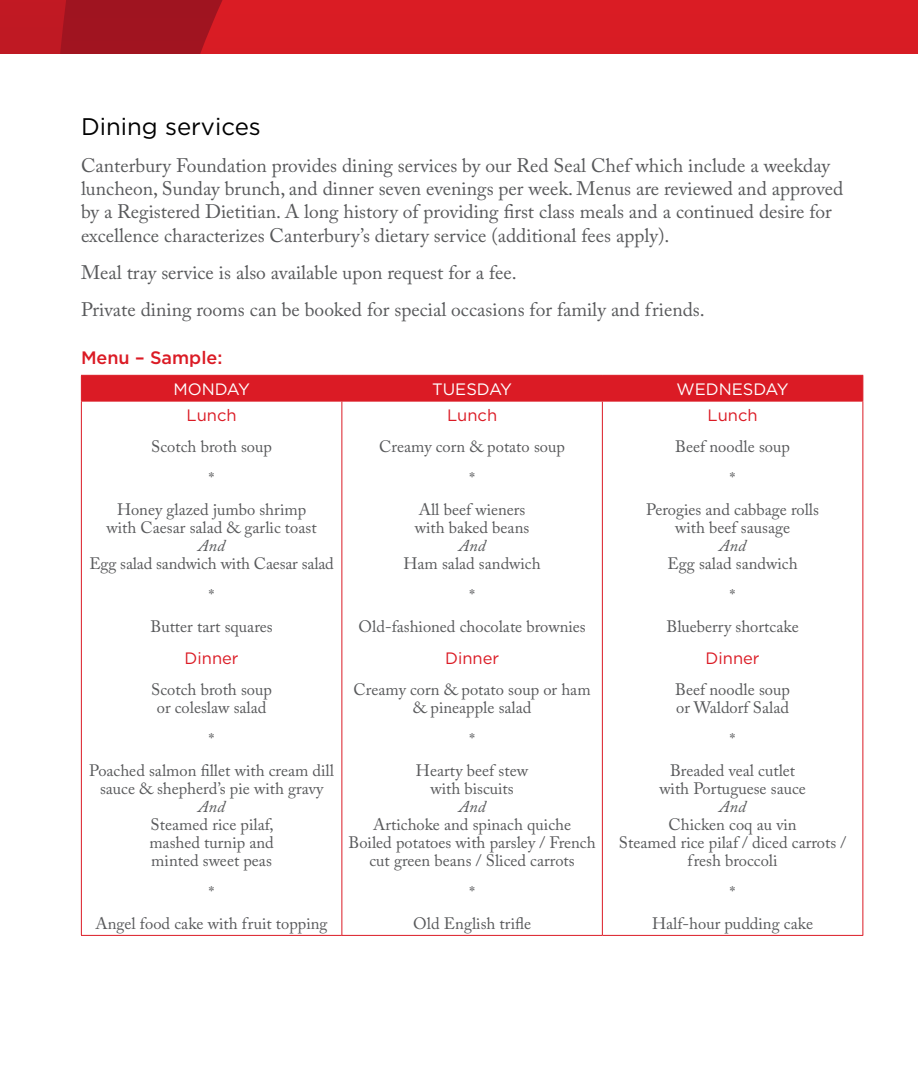
<style>
.page{position:relative;width:918px;height:1080px;background:#fff}
.page>*{position:absolute;margin:0;border:0;box-sizing:border-box;transform-origin:0 0}
.t1{font:24px "Gotham";color:#000}
.t2{font:19.5px/23.4px "Adobe Caslon Pro";color:#58595b}
.t3{font:500 18px "Gotham";color:#db1b25}
.t4{font:16.5px/31.5px "Adobe Caslon Pro";color:#58595b;text-align:center}
.t5{font:16.5px "Gotham";color:#db1b25}
.t6{font:16.5px "Gotham";color:#fff}
.t7{font:italic 16.5px "Adobe Caslon Pro";letter-spacing:.005em;color:#58595b}
</style>
<div class="page">
<svg style="left:0;top:0;width:918px;height:54px;background:#cd1a23"></svg>
<div style="left:81px;top:375px;width:782px;height:26px;background:#db1b25"></div>
<hr style="left:81px;top:401px;width:261px;height:1px;background:#db1b25">
<hr style="left:81px;top:401px;width:1px;height:534px;background:#db1b25">
<hr style="left:342px;top:401px;width:260px;height:1px;background:#db1b25">
<hr style="left:342px;top:401px;width:1px;height:534px;background:#db1b25">
<hr style="left:602px;top:401px;width:261px;height:1px;background:#db1b25">
<hr style="left:602px;top:401px;width:1px;height:534px;background:#db1b25">
<hr style="left:862px;top:401px;width:1px;height:534px;background:#db1b25">
<hr style="left:81px;top:935px;width:261px;height:1px;background:#db1b25">
<hr style="left:342px;top:935px;width:260px;height:1px;background:#db1b25">
<hr style="left:602px;top:935px;width:261px;height:1px;background:#db1b25">
<h1 class="t1" style="left:81px;top:113px;width:181px">Dining services</h1>
<p class="t2" style="left:81px;top:153px;width:764px">Canterbury Foundation provides dining services by our Red Seal Chef which include a weekday luncheon, Sunday brunch, and dinner seven evenings per week. Menus are reviewed and approved by a Registered Dietitian. A long history of providing first class meals and a continued desire for excellence characterizes Canterbury’s dietary service (additional fees apply).</p>
<p class="t2" style="left:81px;top:254px;width:625px;line-height:36.9px">Meal tray service is also available upon request for a fee.<br>Private dining rooms can be booked for special occasions for family and friends.</p>
<p class="t3" style="left:81px;top:348px;width:143px">Menu – Sample:</p>
<p class="t6" style="left:173px;top:380px;width:78px">MONDAY</p>
<p class="t6" style="left:432px;top:380px;width:82px">TUESDAY</p>
<p class="t6" style="left:677px;top:380px;width:114px">WEDNESDAY</p>
<p class="t5" style="left:187px;top:406px;width:52px">Lunch</p>
<p class="t4" style="left:117px;top:431px;width:191px">Scotch broth soup<br>*<br>Honey glazed jumbo shrimp</p>
<p class="t4" style="left:107px;top:512px;width:212px">with Caesar salad &amp; garlic toast</p>
<p class="t7" style="left:198px;top:536px;width:28px">And</p>
<p class="t4" style="left:89px;top:548px;width:246px">Egg salad sandwich with Caesar salad *<br>Butter tart squares</p>
<p class="t5" style="left:185px;top:649px;width:56px">Dinner</p>
<p class="t4" style="left:151px;top:681px;width:122px;line-height:18px">Scotch broth soup or coleslaw salad</p>
<p class="t4" style="left:89px;top:723px;width:247px">*<br>Poached salmon fillet with cream dill</p>
<p class="t4" style="left:100px;top:773px;width:225px">sauce &amp; shepherd’s pie with gravy</p>
<p class="t7" style="left:198px;top:797px;width:28px">And</p>
<p class="t4" style="left:149px;top:816px;width:126px;line-height:18px;text-align:justify">Steamed rice pilaf, mashed turnip and minted sweet peas</p>
<p class="t4" style="left:96px;top:876px;width:233px">*<br>Angel food cake with fruit topping</p>
<p class="t5" style="left:708px;top:406px;width:52px">Lunch</p>
<p class="t4" style="left:646px;top:431px;width:174px">Beef noodle soup<br>*<br>Perogies and cabbage rolls</p>
<p class="t4" style="left:675px;top:512px;width:116px">with beef sausage</p>
<p class="t7" style="left:719px;top:536px;width:28px">And</p>
<p class="t4" style="left:666px;top:548px;width:134px">Egg salad sandwich *<br>Blueberry shortcake</p>
<p class="t5" style="left:706px;top:649px;width:56px">Dinner</p>
<p class="t4" style="left:675px;top:681px;width:116px;line-height:18px;text-align:left">Beef noodle soup or Waldorf Salad</p>
<p class="t4" style="left:670px;top:723px;width:127px">*<br>Breaded veal cutlet</p>
<p class="t4" style="left:659px;top:773px;width:148px">with Portuguese sauce</p>
<p class="t7" style="left:719px;top:797px;width:28px">And</p>
<p class="t4" style="left:619px;top:816px;width:229px;line-height:18px">Chicken coq au vin<br>Steamed rice pilaf / diced carrots / fresh broccoli</p>
<p class="t4" style="left:652px;top:876px;width:163px">*<br>Half-hour pudding cake</p>
<p class="t5" style="left:447px;top:406px;width:52px">Lunch</p>
<p class="t4" style="left:379px;top:431px;width:187px">Creamy corn &amp; potato soup *<br>All beef wieners</p>
<p class="t4" style="left:415px;top:512px;width:116px">with baked beans</p>
<p class="t7" style="left:459px;top:536px;width:28px">And</p>
<p class="t4" style="left:358px;top:548px;width:229px">Ham salad sandwich<br>*<br>Old-fashioned chocolate brownies</p>
<p class="t5" style="left:445px;top:649px;width:56px">Dinner</p>
<p class="t4" style="left:354px;top:681px;width:239px;line-height:18px">Creamy corn &amp; potato soup or ham &amp; pineapple salad</p>
<p class="t4" style="left:416px;top:723px;width:114px">*<br>Hearty beef stew</p>
<p class="t4" style="left:430px;top:773px;width:85px">with biscuits</p>
<p class="t7" style="left:459px;top:797px;width:28px">And</p>
<p class="t4" style="left:348px;top:816px;width:249px;line-height:18px">Artichoke and spinach quiche<br>Boiled potatoes with parsley / French cut green beans / Sliced carrots</p>
<p class="t4" style="left:413px;top:876px;width:120px">*<br>Old English trifle</p>
</div>
